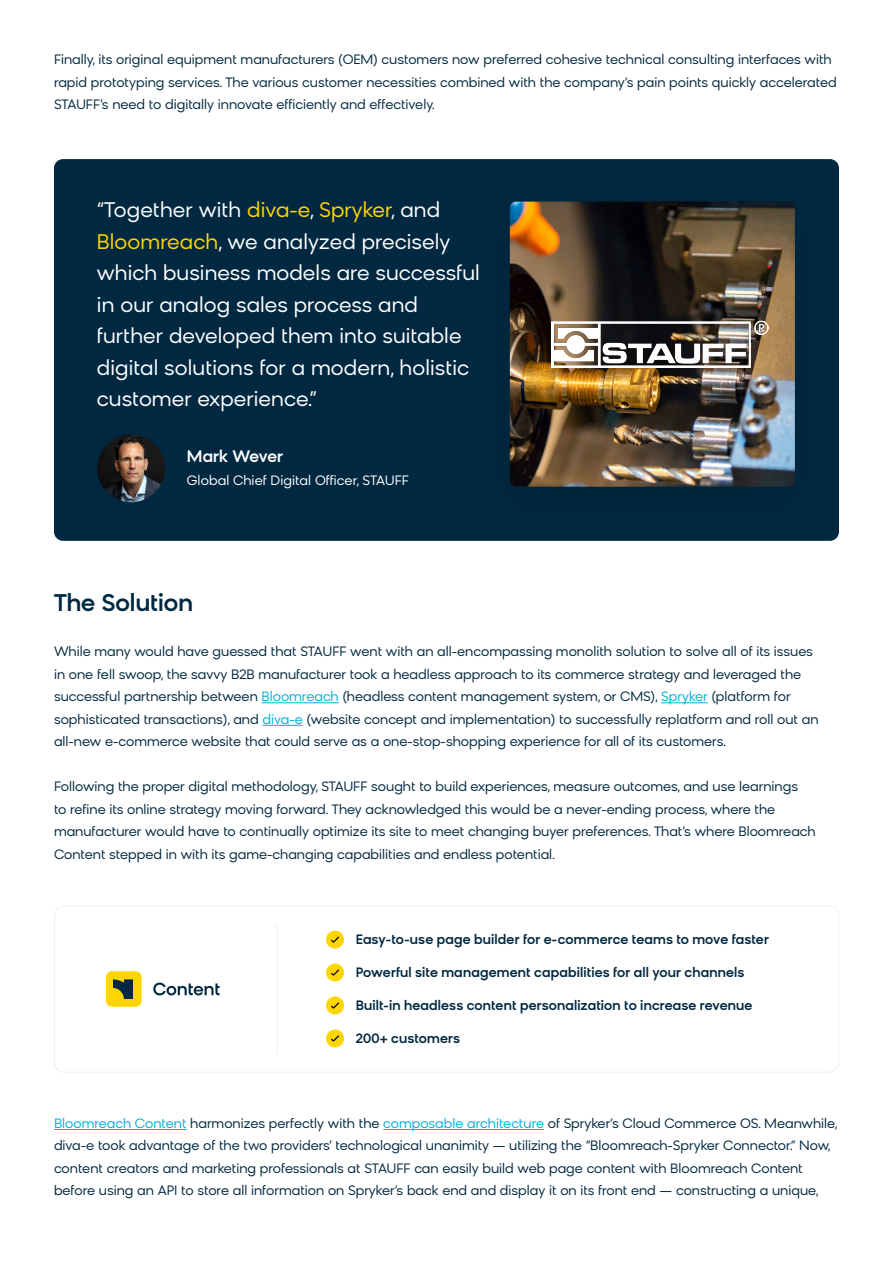
<style>
.page{position:relative;width:893px;height:1263px;background:#fff}
.page>*{position:absolute;margin:0;border:0;box-sizing:border-box;transform-origin:0 0}
.t1{font:500 24px "Bloomreach Sans";color:#002840}
.t2{font:21px/31.5px "Bloomreach Sans";letter-spacing:.005em;color:#fff}
.t3{font:500 16.5px "Bloomreach Sans";letter-spacing:.005em;color:#fff}
.t4{font:13.5px/22.5px "Bloomreach Sans";color:#002840}
.t5{font:500 13.5px "Bloomreach Sans";letter-spacing:.015em;color:#002840}
.t6{font:13.5px "Bloomreach Sans";letter-spacing:.005em;color:#fff}
.s1{color:#ffd500}
.s2{color:#00b2db}
</style>
<div class="page">
<div style="left:54px;top:905px;width:785px;height:168px;border:1px solid #edf0f2;border-radius:9px"></div>
<div style="left:326px;top:930px;width:18px;height:18px;background:#ffd600;border-radius:50%"></div>
<svg style="left:331px;top:936px;width:8px;height:6px"></svg>
<div style="left:326px;top:963px;width:18px;height:18px;background:#ffd600;border-radius:50%"></div>
<svg style="left:331px;top:969px;width:8px;height:6px"></svg>
<div style="left:326px;top:996px;width:18px;height:18px;background:#ffd600;border-radius:50%"></div>
<svg style="left:331px;top:1002px;width:8px;height:6px"></svg>
<div style="left:326px;top:1029px;width:18px;height:18px;background:#ffd600;border-radius:50%"></div>
<svg style="left:331px;top:1035px;width:8px;height:6px"></svg>
<svg style="left:153px;top:982px;width:67px;height:13px"></svg>
<div style="left:106px;top:971px;width:36px;height:36px;background:#ffd500;border-radius:6px"></div>
<svg style="left:114px;top:979px;width:19px;height:20px"></svg>
<div style="left:54px;top:159px;width:785px;height:382px;background:#002840;border-radius:9px"></div>
<hr style="left:262px;top:702px;width:77px;height:1px;background:#00b2db">
<hr style="left:661px;top:702px;width:47px;height:1px;background:#00b2db">
<hr style="left:262px;top:725px;width:41px;height:1px;background:#00b2db">
<hr style="left:54px;top:1129px;width:133px;height:1px;background:#00b2db">
<hr style="left:383px;top:1129px;width:161px;height:1px;background:#00b2db">
<div style="left:468px;top:174px;width:369px;height:370px;background:#00273f"></div>
<img style="left:510px;top:202px;width:285px;height:285px">
<img style="left:551px;top:320px;width:218px;height:48px">
<hr style="left:276px;top:924px;width:1px;height:130px;background:#edf0f2">
<img style="left:97px;top:434px;width:68px;height:68px;border-radius:34px">
<p class="t4" style="left:54px;top:48px;width:784px">Finally, its original equipment manufacturers (OEM) customers now preferred cohesive technical consulting interfaces with rapid prototyping services. The various customer necessities combined with the company’s pain points quickly accelerated<br>STAUFF’s need to digitally innovate efficiently and effectively.</p>
<p class="t2" style="left:97px;top:194px;width:384px">“Together with <span class="s1">diva-e</span>, <span class="s1">Spryker</span>, and <span class="s1">Bloomreach</span>, we analyzed precisely which business models are successful in our analog sales process and further developed them into suitable digital solutions for a modern, holistic customer experience.”</p>
<p class="t3" style="left:187px;top:446px;width:98px">Mark Wever</p>
<p class="t6" style="left:187px;top:472px;width:224px">Global Chief Digital Officer, STAUFF</p>
<h1 class="t1" style="left:54px;top:588px;width:140px">The Solution</h1>
<p class="t4" style="left:54px;top:640px;width:766px">While many would have guessed that STAUFF went with an all-encompassing monolith solution to solve all of its issues in one fell swoop, the savvy B2B manufacturer took a headless approach to its commerce strategy and leveraged the successful partnership between <span class="s2">Bloomreach</span> (headless content management system, or CMS), <span class="s2">Spryker</span> (platform for sophisticated transactions), and <span class="s2">diva-e</span> (website concept and implementation) to successfully replatform and roll out an all-new e-commerce website that could serve as a one-stop-shopping experience for all of its customers.</p>
<p class="t4" style="left:54px;top:775px;width:763px">Following the proper digital methodology, STAUFF sought to build experiences, measure outcomes, and use learnings<br>to refine its online strategy moving forward. They acknowledged this would be a never-ending process, where the manufacturer would have to continually optimize its site to meet changing buyer preferences. That’s where Bloomreach Content stepped in with its game-changing capabilities and endless potential.</p>
<p class="t5" style="left:356px;top:931px;width:415px">Easy-to-use page builder for e-commerce teams to move faster</p>
<p class="t5" style="left:356px;top:964px;width:390px">Powerful site management capabilities for all your channels</p>
<p class="t5" style="left:356px;top:997px;width:398px">Built-in headless content personalization to increase revenue</p>
<p class="t5" style="left:356px;top:1030px;width:106px">200+ customers</p>
<p class="t4" style="left:54px;top:1112px;width:785px"><span class="s2">Bloomreach Content</span> harmonizes perfectly with the <span class="s2">composable architecture</span> of Spryker’s Cloud Commerce OS. Meanwhile, diva-e took advantage of the two providers’ technological unanimity — utilizing the “Bloomreach-Spryker Connector.” Now, content creators and marketing professionals at STAUFF can easily build web page content with Bloomreach Content before using an API to store all information on Spryker’s back end and display it on its front end — constructing a unique,</p>
</div>
